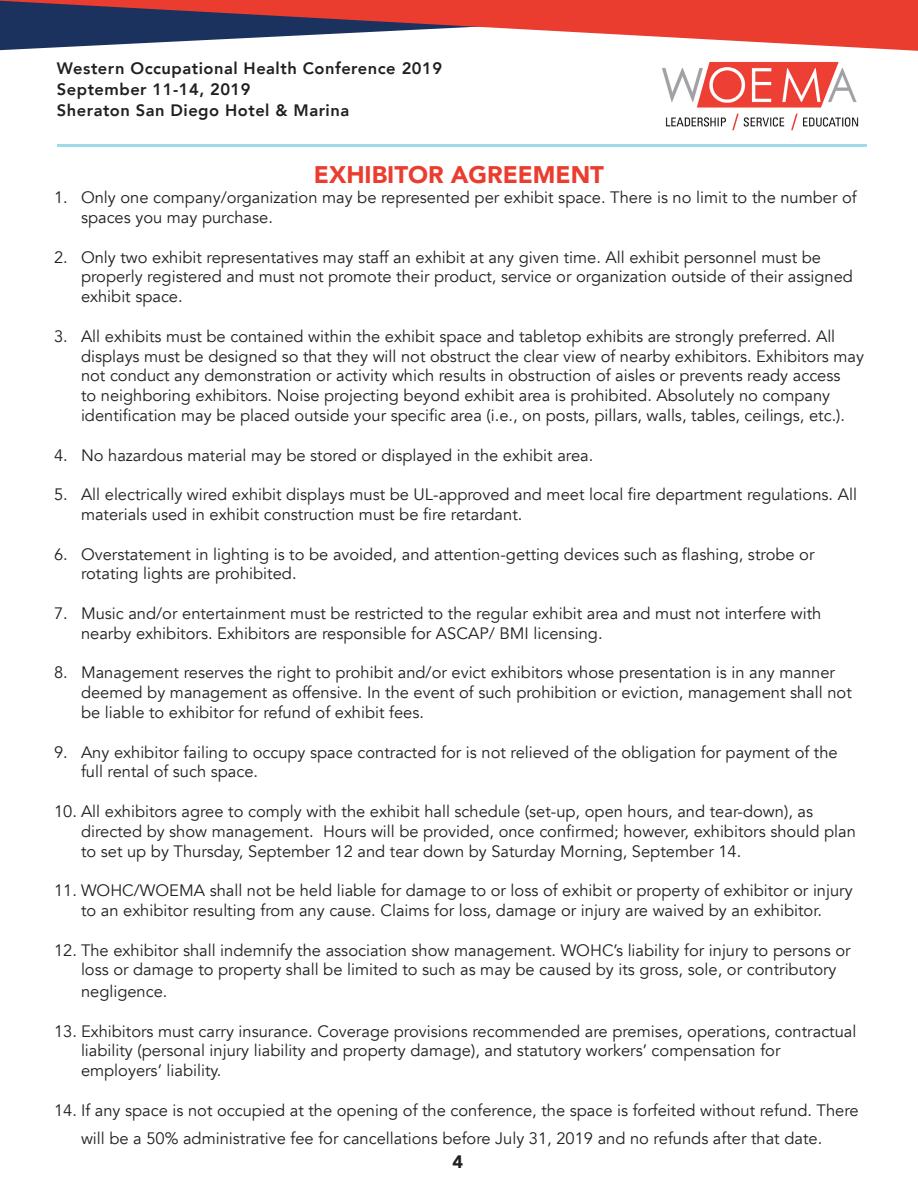
<style>
.page{position:relative;width:918px;height:1188px;background:#fff}
.page>*{position:absolute;margin:0;border:0;box-sizing:border-box;transform-origin:0 0}
.t1{font:900 24px "Avenir";color:#ea3d2f}
.t2{font:900 18px "Avenir";color:#231f20}
.t3{font:16.5px/19.8px "Avenir";color:#231f20}
.t4{font:800 16.5px/21px "Avenir";letter-spacing:.03em;color:#231f20}
</style>
<div class="page">
<img style="left:662px;top:62px;width:197px;height:69px">
<hr style="left:57px;top:145px;width:810px;height:2px;background:#9fdae8">
<svg style="left:0;top:0;width:918px;height:51px"></svg>
<p class="t4" style="left:57px;top:57px;width:387px">Western Occupational Health Conference 2019<br>September 11-14, 2019<br>Sheraton San Diego Hotel &amp; Marina</p>
<p class="t1" style="left:314px;top:155px;width:292px">EXHIBITOR AGREEMENT</p>
<p class="t3" style="left:81px;top:188px;width:777px;text-indent:-27px">1. Only one company/organization may be represented per exhibit space. There is no limit to the number of spaces you may purchase.</p>
<p class="t3" style="left:81px;top:247px;width:773px;text-indent:-27px">2. Only two exhibit representatives may staff an exhibit at any given time. All exhibit personnel must be properly registered and must not promote their product, service or organization outside of their assigned exhibit space.</p>
<p class="t3" style="left:81px;top:327px;width:785px;text-indent:-27px">3. All exhibits must be contained within the exhibit space and tabletop exhibits are strongly preferred. All displays must be designed so that they will not obstruct the clear view of nearby exhibitors. Exhibitors may not conduct any demonstration or activity which results in obstruction of aisles or prevents ready access<br>to neighboring exhibitors. Noise projecting beyond exhibit area is prohibited. Absolutely no company identification may be placed outside your specific area (i.e., on posts, pillars, walls, tables, ceilings, etc.).</p>
<p class="t3" style="left:54px;top:445px;width:541px">4. No hazardous material may be stored or displayed in the exhibit area.</p>
<p class="t3" style="left:81px;top:485px;width:777px;text-indent:-27px">5. All electrically wired exhibit displays must be UL-approved and meet local fire department regulations. All materials used in exhibit construction must be fire retardant.</p>
<p class="t3" style="left:81px;top:544px;width:735px;text-indent:-27px">6. Overstatement in lighting is to be avoided, and attention-getting devices such as flashing, strobe or rotating lights are prohibited.</p>
<p class="t3" style="left:81px;top:604px;width:742px;text-indent:-27px">7. Music and/or entertainment must be restricted to the regular exhibit area and must not interfere with nearby exhibitors. Exhibitors are responsible for ASCAP/ BMI licensing.</p>
<p class="t3" style="left:81px;top:663px;width:772px;text-indent:-27px">8. Management reserves the right to prohibit and/or evict exhibitors whose presentation is in any manner deemed by management as offensive. In the event of such prohibition or eviction, management shall not be liable to exhibitor for refund of exhibit fees.</p>
<p class="t3" style="left:81px;top:742px;width:758px;text-indent:-27px">9. Any exhibitor failing to occupy space contracted for is not relieved of the obligation for payment of the full rental of such space.</p>
<p class="t3" style="left:81px;top:802px;width:776px;text-indent:-27px">10. All exhibitors agree to comply with the exhibit hall schedule (set-up, open hours, and tear-down), as directed by show management. Hours will be provided, once confirmed; however, exhibitors should plan to set up by Thursday, September 12 and tear down by Saturday Morning, September 14.</p>
<p class="t3" style="left:54px;top:881px;width:800px;text-align:center">11. WOHC/WOEMA shall not be held liable for damage to or loss of exhibit or property of exhibitor or injury to an exhibitor resulting from any cause. Claims for loss, damage or injury are waived by an exhibitor.</p>
<p class="t3" style="left:81px;top:940px;width:771px;text-indent:-27px">12. The exhibitor shall indemnify the association show management. WOHC’s liability for injury to persons or loss or damage to property shall be limited to such as may be caused by its gross, sole, or contributory</p>
<p class="t3" style="left:81px;top:982px;width:88px">negligence.</p>
<p class="t3" style="left:81px;top:1021px;width:777px;text-indent:-27px">13. Exhibitors must carry insurance. Coverage provisions recommended are premises, operations, contractual liability (personal injury liability and property damage), and statutory workers’ compensation for employers’ liability.</p>
<p class="t3" style="left:54px;top:1096px;width:806px;line-height:28.5px;text-align:center">14. If any space is not occupied at the opening of the conference, the space is forfeited without refund. There will be a 50% administrative fee for cancellations before July 31, 2019 and no refunds after that date.</p>
<p class="t2" style="left:453px;top:1147px;width:12px">4</p>
</div>
